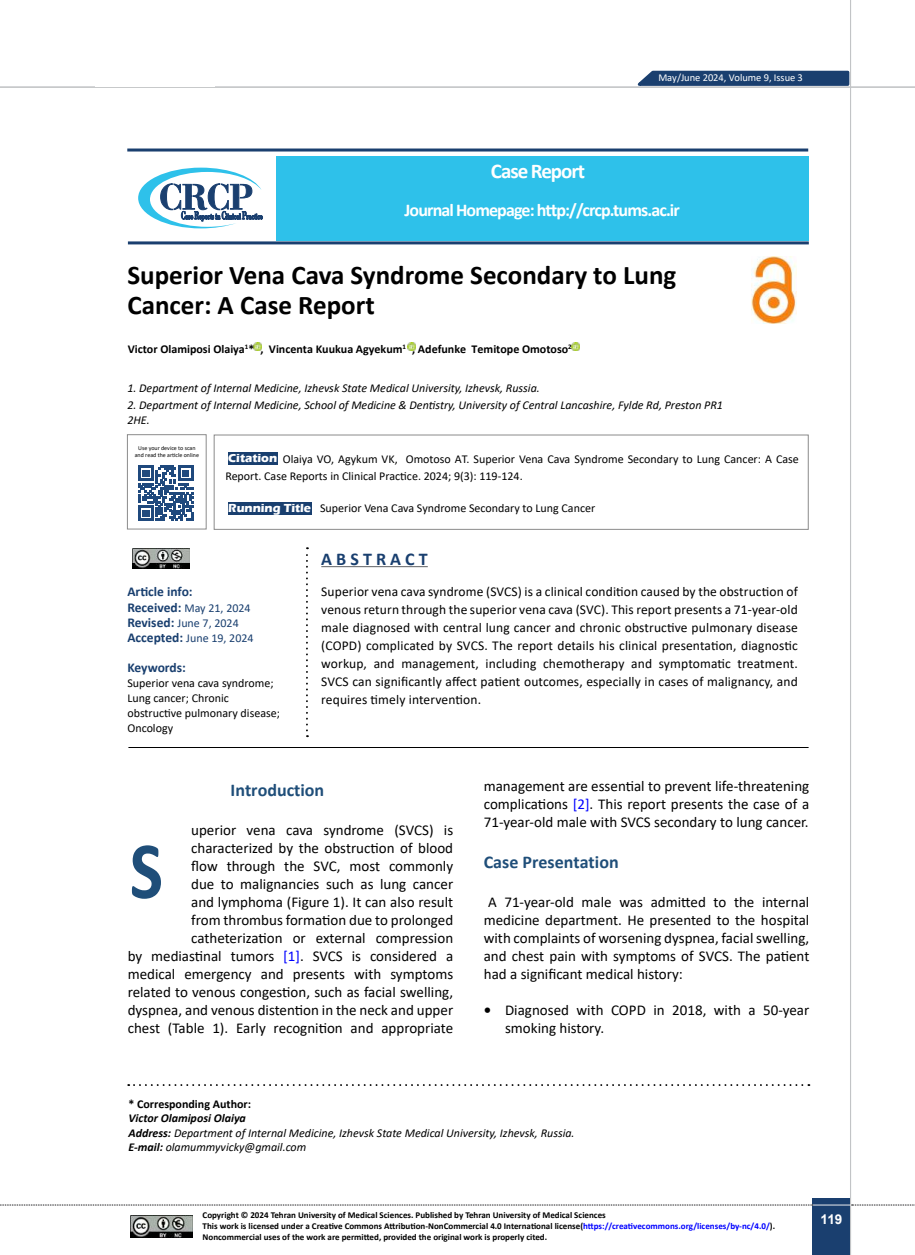
<style>
.page{position:relative;width:915px;height:1255px;background:#fff}
.page>*{position:absolute;margin:0;border:0;box-sizing:border-box;transform-origin:0 0}
.t1{font:700 81.6px "Calibri";color:#1f4e79;scale:.86 1}
.t2{font:700 27px/30px "Calibri";color:#000}
.t3{font:700 21px "Calibri";letter-spacing:-.05em;color:#fff}
.t4{font:700 18px "Calibri";letter-spacing:-.05em;color:#fff}
.t5{font:700 18px "Calibri";color:#1f4e79}
.t6{font:700 18px "Calibri";color:#193f6f}
.t7{font:15px/18px "Calibri";color:#000;text-align:justify}
.t8{font:13.5px/18px "Calibri";letter-spacing:.01em;color:#000;text-align:justify}
.t9{font:700 13.5px "Calibri";color:#193f6f}
.t10{font:700 13.5px "Arial";color:#fff}
.t11{font:italic 12px/14.4px "Calibri";color:#000}
.t12{font:12px/15px "Calibri";color:#000}
.t13{font:700 12px "Calibri";color:#000}
.t14{font:12px/14.5px "Calibri";color:#193f6f}
.t15{font:700 12px "Eras ITC";color:#fff}
.t16{font:10.5px "Calibri";letter-spacing:-.005em;color:#fff}
.t17{font:700 9.75px/10.6px "Calibri";letter-spacing:-.01em;color:#000}
.t18{font:700 9px/10.8px "Calibri";color:#000}
.t19{font:700 6px/7.5px "Calibri";letter-spacing:-.025em;color:#000;text-align:center;scale:.94 1}
.t20{font:6px/7.2px "Calibri";color:#000;text-align:center}
.s1{font-family:"Eras ITC";font-weight:700;color:#fff}
.s2{font-weight:700;font-size:13.5px}
.s3{color:#00f}
.s4{font-weight:700}
</style>
<div class="page">
<div style="left:812px;top:1198px;width:38px;height:56px;background:#1a3f6f"></div>
<hr style="left:849px;top:0;width:1px;height:1254px;background:#c2c4c6">
<hr style="left:812px;top:1204px;width:38px;height:1px;background:#ebebec">
<svg style="left:631px;top:69px;width:219px;height:18px;background:#47658b"></svg>
<hr style="left:0;top:87px;width:914px;height:1px;background:#c2c4c6">
<svg style="left:0;top:1204px;width:812px;height:1px"></svg>
<svg style="left:851px;top:1204px;width:64px;height:1px"></svg>
<svg style="left:254px;top:342px;width:7px;height:8px"></svg>
<svg style="left:407px;top:343px;width:8px;height:7px"></svg>
<svg style="left:571px;top:342px;width:8px;height:8px"></svg>
<div style="left:228px;top:452px;width:49px;height:12px;background:#193f6f"></div>
<div style="left:228px;top:502px;width:84px;height:12px;background:#193f6f"></div>
<svg style="left:138px;top:465px;width:55px;height:56px"></svg>
<hr style="left:321px;top:566px;width:106px;height:1px;background:#77787b">
<div style="left:276px;top:156px;width:532px;height:85px;background:#2ec1ea"></div>
<hr style="left:128px;top:245px;width:680px;height:1px;background:#1a3f6f">
<hr style="left:128px;top:148px;width:680px;height:3px;background:#1a3f6f">
<svg style="left:138px;top:168px;width:124px;height:60px"></svg>
<hr style="left:128px;top:241px;width:680px;height:3px;background:#1a3f6f">
<hr style="left:128px;top:747px;width:680px;height:1px;background:#000">
<svg style="left:128px;top:1084px;width:681px;height:1px"></svg>
<svg style="left:306px;top:547px;width:2px;height:190px"></svg>
<img style="left:133px;top:548px;width:57px;height:20px">
<div style="left:214px;top:434px;width:594px;height:95px;border:1px solid #8b8b8b"></div>
<div style="left:127px;top:434px;width:79px;height:95px;border:1px solid #8b8b8b"></div>
<img style="left:130px;top:1215px;width:63px;height:22px">
<img style="left:751px;top:256px;width:45px;height:67px">
<p class="t16" style="left:658px;top:70px;width:146px">May/June 2024, Volume 9, Issue 3</p>
<h3 class="t3" style="left:491px;top:156px;width:96px">Case Report</h3>
<p class="t4" style="left:404px;top:197px;width:277px">Journal Homepage: http://crcp.tums.ac.ir</p>
<h2 class="t2" style="left:127px;top:260px;width:550px">Superior Vena Cava Syndrome Secondary to Lung<br>Cancer: A Case Report</h2>
<p class="t13" style="left:128px;top:344px;width:445px">Victor Olamiposi Olaiya<sup>1</sup>* , Vincenta Kuukua Agyekum<sup>1</sup> , Adefunke Temitope Omotoso<sup>2</sup></p>
<p class="t11" style="left:127px;top:380px;width:414px">1. Department of Internal Medicine, Izhevsk State Medical University, Izhevsk, Russia.</p>
<p class="t11" style="left:127px;top:396px;width:597px;line-height:15.3px">2. Department of Internal Medicine, School of Medicine &amp; Dentistry, University of Central Lancashire, Fylde Rd, Preston PR1<br>2HE.</p>
<p class="t15" style="left:228px;top:450px;width:50px">Citation</p>
<p class="t20" style="left:135px;top:444px;width:66px">Use your device to scan and read the article online</p>
<p class="t19" style="left:136px;top:446px;width:63px">Use your device to scan and read the article online</p>
<p class="t12" style="left:225px;top:450px;width:574px;line-height:16.5px;text-indent:57px">Olaiya VO, Agykum VK, Omotoso AT. Superior Vena Cava Syndrome Secondary to Lung Cancer: A Case<br>Report. Case Reports in Clinical Practice. 2024; 9(3): 119-124.</p>
<p class="t12" style="left:228px;top:500px;width:368px"><span class="s1">Running Title</span> Superior Vena Cava Syndrome Secondary to Lung Cancer</p>
<p class="t6" style="left:321px;top:546px;width:108px">A B S T R A C T</p>
<p class="t8" style="left:321px;top:582px;width:478px">Superior vena cava syndrome (SVCS) is a clinical condition caused by the obstruction of venous return through the superior vena cava (SVC). This report presents a 71-year-old male diagnosed with central lung cancer and chronic obstructive pulmonary disease (COPD) complicated by SVCS. The report details his clinical presentation, diagnostic workup, and management, including chemotherapy and symptomatic treatment.<br>SVCS can significantly affect patient outcomes, especially in cases of malignancy, and requires timely intervention.</p>
<p class="t9" style="left:127px;top:582px;width:67px">Article info:</p>
<p class="t14" style="left:127px;top:601px;width:128px"><span class="s2">Received:</span> May 21, 2024<br><span class="s2">Revised:</span> June 7, 2024<br><span class="s2">Accepted:</span> June 19, 2024</p>
<p class="t9" style="left:127px;top:658px;width:60px">Keywords:</p>
<p class="t12" style="left:127px;top:675px;width:154px">Superior vena cava syndrome;<br>Lung cancer; Chronic obstructive pulmonary disease;<br>Oncology</p>
<p class="t5" style="left:230px;top:776px;width:95px">Introduction</p>
<p class="t7" style="left:128px;top:820px;width:327px;text-align:right">uperior vena cava syndrome (SVCS) is characterized by the obstruction of blood<br>flow through the SVC, most commonly<br>due to malignancies such as lung cancer<br>and lymphoma (Figure 1). It can also result<br>from thrombus formation due to prolonged catheterization or external compression<br>by mediastinal tumors <span class="s3">[1]</span>. SVCS is considered a medical emergency and presents with symptoms related to venous congestion, such as facial swelling, dyspnea, and venous distention in the neck and upper chest (Table 1). Early recognition and appropriate</p>
<h1 class="t1" style="left:130px;top:813px;width:40px">S</h1>
<p class="t7" style="left:483px;top:776px;width:327px">management are essential to prevent life-threatening complications <span class="s3">[2]</span>. This report presents the case of a 71-year-old male with SVCS secondary to lung cancer.</p>
<p class="t5" style="left:483px;top:849px;width:136px">Case Presentation</p>
<p class="t7" style="left:483px;top:892px;width:327px">A 71-year-old male was admitted to the internal medicine department. He presented to the hospital with complaints of worsening dyspnea, facial swelling, and chest pain with symptoms of SVCS. The patient had a significant medical history:</p>
<p class="t7" style="left:505px;top:1000px;width:306px;text-indent:-21px"><span class="s4">•</span> Diagnosed with COPD in 2018, with a 50-year smoking history.</p>
<p class="t13" style="left:128px;top:1095px;width:124px">* Corresponding Author:</p>
<p class="t11" style="left:128px;top:1110px;width:447px"><span class="s4">Victor Olamiposi Olaiya<br>Address:</span> Department of Internal Medicine, Izhevsk State Medical University, Izhevsk, Russia.<br><span class="s4">E-mail:</span> olamummyvicky@gmail.com</p>
<p class="t17" style="left:200px;top:1208px;width:609px">Copyright © 2022 Tehran University of Medical Sciences.Published by Tehran University of Medical Sciences<br>This work is licensed under a Creative Commons Attribution-NonCommercial 4.0 International license(<span class="s3">https://creativecommons.org/licenses/by-nc/4.0/</span>).<br>Noncommercial uses of the work are permitted, provided the original work is properly cited.</p>
<p class="t18" style="left:202px;top:1209px;width:574px">Copyright © 2024 Tehran University of Medical Sciences. Published by Tehran University of Medical Sciences<br>This work is licensed under a Creative Commons Attribution-NonCommercial 4.0 International license(<span class="s3">https://creativecommons.org/licenses/by-nc/4.0/</span>).<br>Noncommercial uses of the work are permitted, provided the original work is properly cited.</p>
<p class="t10" style="left:820px;top:1209px;width:23px">119</p>
</div>
